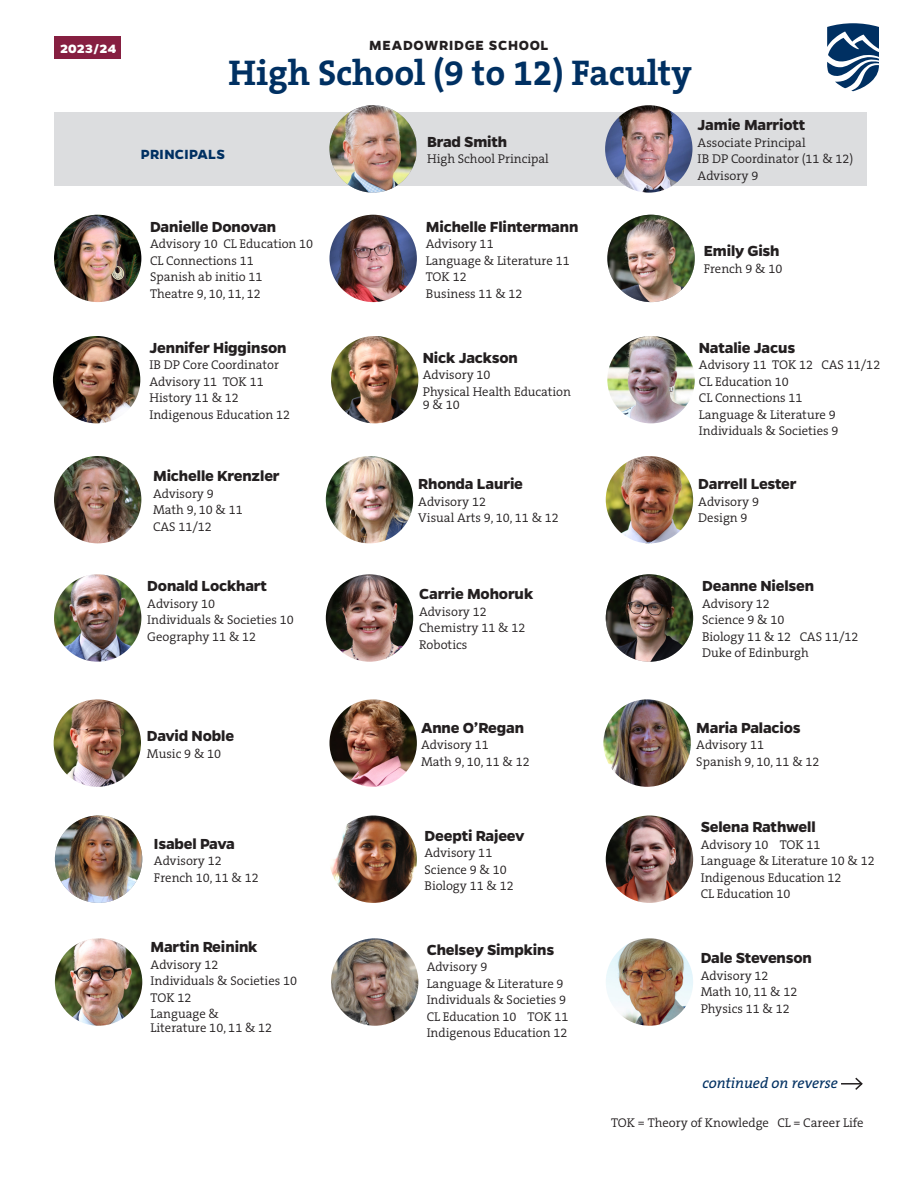
<style>
.page{position:relative;width:918px;height:1188px;background:#fff}
.page>*{position:absolute;margin:0;border:0;box-sizing:border-box;transform-origin:0 0}
.t1{font:700 36px "The Serif B W7";color:#003062}
.t2{font:700 16.5px "Gentona";letter-spacing:-.01em;color:#231f20}
.t3{font:italic 15px "The Serif B W5 Plain";color:#003062}
.t4{font:700 15px "Gentona";letter-spacing:.05em;color:#231f20}
.t5{font:700 15px "Gentona";letter-spacing:.025em;color:#003062}
.t6{font:800 13.65px "Gentona";letter-spacing:.03em;color:#fff}
.t7{font:300 12.75px/16.5px "The Serif B W4";color:#231f20}
</style>
<div class="page">
<div style="left:54px;top:112px;width:812px;height:74px;background:#dcdddf"></div>
<img style="left:54px;top:456px;width:87px;height:87px;border-radius:44px">
<img style="left:54px;top:215px;width:87px;height:87px;border-radius:44px">
<img style="left:330px;top:215px;width:87px;height:87px;border-radius:44px">
<img style="left:330px;top:105px;width:86px;height:88px">
<img style="left:331px;top:336px;width:87px;height:87px;border-radius:44px">
<img style="left:326px;top:456px;width:87px;height:87px;border-radius:44px">
<img style="left:54px;top:574px;width:87px;height:88px;border-radius:44px">
<img style="left:326px;top:574px;width:87px;height:88px;border-radius:44px">
<img style="left:54px;top:699px;width:87px;height:88px;border-radius:44px">
<img style="left:330px;top:699px;width:87px;height:88px;border-radius:44px">
<div style="left:54px;top:36px;width:66px;height:23px;background:#861f41"></div>
<svg style="left:827px;top:23px;width:52px;height:68px"></svg>
<img style="left:55px;top:816px;width:87px;height:87px;border-radius:44px">
<img style="left:606px;top:574px;width:87px;height:88px;border-radius:44px">
<img style="left:53px;top:336px;width:87px;height:87px;border-radius:44px">
<img style="left:606px;top:456px;width:87px;height:87px;border-radius:44px">
<img style="left:605px;top:105px;width:87px;height:88px;border-radius:44px">
<img style="left:607px;top:336px;width:88px;height:87px;border-radius:44px">
<img style="left:607px;top:215px;width:88px;height:87px;border-radius:44px">
<img style="left:603px;top:699px;width:88px;height:88px;border-radius:44px">
<img style="left:330px;top:816px;width:87px;height:87px;border-radius:44px">
<img style="left:55px;top:938px;width:87px;height:88px;border-radius:44px">
<img style="left:331px;top:938px;width:87px;height:88px;border-radius:44px">
<img style="left:606px;top:938px;width:87px;height:88px;border-radius:44px">
<img style="left:606px;top:816px;width:87px;height:87px;border-radius:44px">
<hr style="left:841px;top:1083px;width:21px;height:2px;background:#231f20">
<svg style="left:854px;top:1077px;width:9px;height:13px"></svg>
<p class="t6" style="left:60px;top:41px;width:57px">2023/24</p>
<p class="t4" style="left:369px;top:36px;width:181px">MEADOWRIDGE SCHOOL</p>
<p class="t1" style="left:229px;top:49px;width:465px">High School (9 to 12) Faculty</p>
<p class="t5" style="left:141px;top:145px;width:86px">PRINCIPALS</p>
<p class="t2" style="left:150px;top:217px;width:128px">Danielle Donovan</p>
<p class="t7" style="left:150px;top:236px;width:165px">Advisory 10 CL Education 10</p>
<p class="t7" style="left:150px;top:252px;width:105px">CL Connections 11</p>
<p class="t7" style="left:150px;top:269px;width:114px">Spanish ab initio 11<br>Theatre 9, 10, 11, 12</p>
<p class="t2" style="left:149px;top:338px;width:138px">Jennifer Higginson</p>
<p class="t7" style="left:149px;top:357px;width:131px">IB DP Core Coordinator</p>
<p class="t7" style="left:149px;top:373px;width:116px">Advisory 11 TOK 11</p>
<p class="t7" style="left:149px;top:390px;width:91px">History 11 &amp; 12</p>
<p class="t7" style="left:149px;top:406px;width:142px">Indigenous Education 12</p>
<p class="t2" style="left:153px;top:466px;width:128px">Michelle Krenzler</p>
<p class="t7" style="left:153px;top:485px;width:62px">Advisory 9</p>
<p class="t7" style="left:153px;top:502px;width:91px">Math 9, 10 &amp; 11</p>
<p class="t7" style="left:153px;top:518px;width:60px">CAS 11/12</p>
<p class="t2" style="left:147px;top:576px;width:121px">Donald Lockhart</p>
<p class="t7" style="left:147px;top:595px;width:69px">Advisory 10</p>
<p class="t7" style="left:147px;top:612px;width:148px">Individuals &amp; Societies 10</p>
<p class="t7" style="left:147px;top:628px;width:111px">Geography 11 &amp; 12</p>
<p class="t2" style="left:147px;top:726px;width:89px">David Noble</p>
<p class="t7" style="left:147px;top:745px;width:76px">Music 9 &amp; 10</p>
<p class="t2" style="left:154px;top:834px;width:82px">Isabel Pava</p>
<p class="t7" style="left:154px;top:853px;width:69px">Advisory 12</p>
<p class="t7" style="left:154px;top:869px;width:106px">French 10, 11 &amp; 12</p>
<p class="t2" style="left:151px;top:938px;width:108px">Martin Reinink</p>
<p class="t7" style="left:151px;top:956px;width:69px">Advisory 12</p>
<p class="t7" style="left:151px;top:973px;width:148px">Individuals &amp; Societies 10</p>
<p class="t7" style="left:151px;top:989px;width:42px">TOK 12</p>
<p class="t7" style="left:151px;top:1007px;width:123px;line-height:13.5px">Language &amp;<br>Literature 10, 11 &amp; 12</p>
<p class="t2" style="left:427px;top:132px;width:82px">Brad Smith</p>
<p class="t7" style="left:427px;top:151px;width:123px">High School Principal</p>
<p class="t2" style="left:426px;top:217px;width:154px">Michelle Flintermann</p>
<p class="t7" style="left:426px;top:236px;width:69px">Advisory 11</p>
<p class="t7" style="left:426px;top:252px;width:145px">Language &amp; Literature 11<br>TOK 12</p>
<p class="t7" style="left:426px;top:285px;width:98px">Business 11 &amp; 12</p>
<p class="t2" style="left:423px;top:348px;width:97px">Nick Jackson</p>
<p class="t7" style="left:423px;top:367px;width:69px">Advisory 10</p>
<p class="t7" style="left:423px;top:385px;width:150px;line-height:13.5px">Physical Health Education<br>9 &amp; 10</p>
<p class="t2" style="left:418px;top:475px;width:106px">Rhonda Laurie</p>
<p class="t7" style="left:418px;top:493px;width:69px">Advisory 12</p>
<p class="t7" style="left:418px;top:510px;width:142px">Visual Arts 9, 10, 11 &amp; 12</p>
<p class="t2" style="left:419px;top:585px;width:116px">Carrie Mohoruk</p>
<p class="t7" style="left:419px;top:603px;width:69px">Advisory 12</p>
<p class="t7" style="left:419px;top:620px;width:108px">Chemistry 11 &amp; 12</p>
<p class="t7" style="left:419px;top:636px;width:50px">Robotics</p>
<p class="t2" style="left:421px;top:718px;width:104px">Anne O’Regan</p>
<p class="t7" style="left:421px;top:737px;width:69px">Advisory 11</p>
<p class="t7" style="left:421px;top:753px;width:110px">Math 9, 10, 11 &amp; 12</p>
<p class="t2" style="left:425px;top:826px;width:101px">Deepti Rajeev</p>
<p class="t7" style="left:425px;top:845px;width:69px">Advisory 11</p>
<p class="t7" style="left:425px;top:861px;width:84px">Science 9 &amp; 10</p>
<p class="t7" style="left:425px;top:878px;width:91px">Biology 11 &amp; 12</p>
<p class="t2" style="left:427px;top:940px;width:129px">Chelsey Simpkins</p>
<p class="t7" style="left:427px;top:959px;width:62px">Advisory 9</p>
<p class="t7" style="left:427px;top:975px;width:138px">Language &amp; Literature 9</p>
<p class="t7" style="left:427px;top:992px;width:141px">Individuals &amp; Societies 9</p>
<p class="t7" style="left:427px;top:1008px;width:143px">CL Education 10 TOK 11</p>
<p class="t7" style="left:427px;top:1025px;width:142px">Indigenous Education 12</p>
<p class="t2" style="left:698px;top:116px;width:109px">Jamie Marriott</p>
<p class="t7" style="left:698px;top:134px;width:110px">Associate Principal</p>
<p class="t7" style="left:698px;top:151px;width:157px">IB DP Coordinator (11 &amp; 12)</p>
<p class="t7" style="left:698px;top:167px;width:62px">Advisory 9</p>
<p class="t2" style="left:704px;top:242px;width:77px">Emily Gish</p>
<p class="t7" style="left:704px;top:260px;width:80px">French 9 &amp; 10</p>
<p class="t2" style="left:699px;top:338px;width:98px">Natalie Jacus</p>
<p class="t7" style="left:699px;top:357px;width:183px">Advisory 11 TOK 12 CAS 11/12</p>
<p class="t7" style="left:699px;top:373px;width:91px">CL Education 10</p>
<p class="t7" style="left:699px;top:390px;width:105px">CL Connections 11</p>
<p class="t7" style="left:699px;top:406px;width:138px">Language &amp; Literature 9</p>
<p class="t7" style="left:699px;top:423px;width:141px">Individuals &amp; Societies 9</p>
<p class="t2" style="left:698px;top:475px;width:100px">Darrell Lester</p>
<p class="t7" style="left:698px;top:493px;width:62px">Advisory 9</p>
<p class="t7" style="left:698px;top:510px;width:51px">Design 9</p>
<p class="t2" style="left:702px;top:576px;width:114px">Deanne Nielsen</p>
<p class="t7" style="left:702px;top:595px;width:69px">Advisory 12</p>
<p class="t7" style="left:702px;top:612px;width:84px">Science 9 &amp; 10</p>
<p class="t7" style="left:702px;top:628px;width:158px">Biology 11 &amp; 12 CAS 11/12</p>
<p class="t7" style="left:702px;top:645px;width:108px">Duke of Edinburgh</p>
<p class="t2" style="left:696px;top:718px;width:106px">Maria Palacios</p>
<p class="t7" style="left:696px;top:737px;width:69px">Advisory 11</p>
<p class="t7" style="left:696px;top:753px;width:125px">Spanish 9, 10, 11 &amp; 12</p>
<p class="t2" style="left:701px;top:818px;width:116px">Selena Rathwell</p>
<p class="t7" style="left:701px;top:836px;width:121px">Advisory 10 TOK 11</p>
<p class="t7" style="left:701px;top:853px;width:175px">Language &amp; Literature 10 &amp; 12</p>
<p class="t7" style="left:701px;top:869px;width:142px">Indigenous Education 12</p>
<p class="t7" style="left:701px;top:886px;width:91px">CL Education 10</p>
<p class="t2" style="left:701px;top:949px;width:113px">Dale Stevenson</p>
<p class="t7" style="left:701px;top:967px;width:69px">Advisory 12</p>
<p class="t7" style="left:701px;top:984px;width:98px">Math 10, 11 &amp; 12</p>
<p class="t7" style="left:701px;top:1000px;width:90px">Physics 11 &amp; 12</p>
<p class="t3" style="left:702px;top:1073px;width:137px">continued on reverse</p>
<p class="t7" style="left:611px;top:1115px;width:254px">TOK = Theory of Knowledge CL = Career Life</p>
</div>
